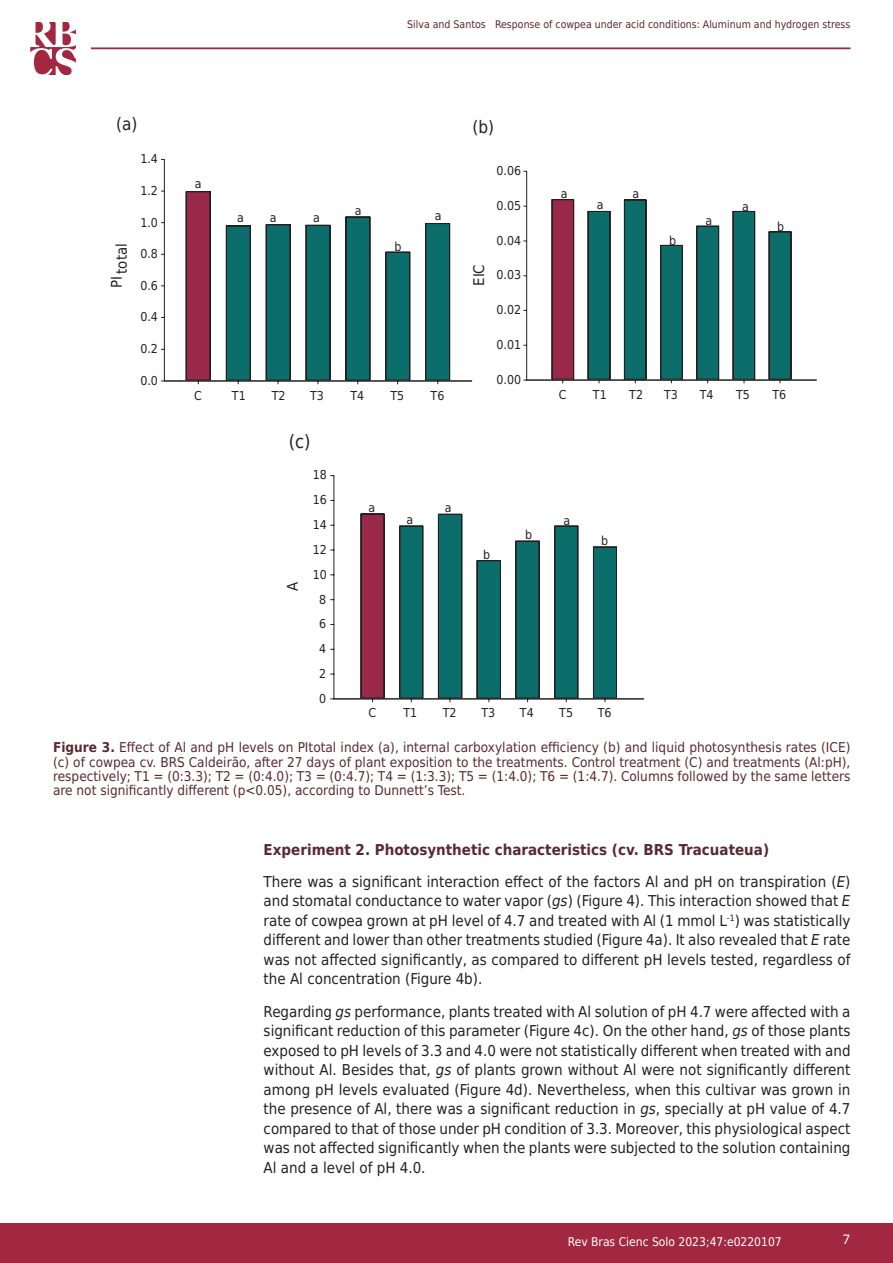
<style>
.page{position:relative;width:893px;height:1263px;background:#fff}
.page>*{position:absolute;margin:0;border:0;box-sizing:border-box;transform-origin:0 0}
.t1{font:18.45px "DejaVu Sans Condensed";color:#231f20}
.t2{font:17.25px "DejaVu Sans Condensed";color:#231f20}
.Texto__EN{font:15px/19.5px "DejaVu Sans Condensed";color:#231f20;text-align:justify}
.Subtítulo_2{font:700 15px "DejaVu Sans Condensed";color:#582931}
.t3{font:14.7px "DejaVu Sans Condensed";color:#231f20}
.Tabela_Figura_Título{font:13.5px/14.2px "DejaVu Sans Condensed";color:#582931;text-align:justify}
.t4{font:13.5px "Akkurat Pro";color:#fff}
.t5{font:12.3px "DejaVu Sans Condensed";color:#231f20}
.t6{font:12px "DejaVu Sans Condensed";color:#fff}
.t7{font:10.5px "DejaVu Sans Condensed";color:#582931}
.s1{font-weight:700}
.s2{font-style:italic}
</style>
<div class="page">
<div style="left:0;top:1223px;width:893px;height:40px;background:#a22842"></div>
<hr style="left:91px;top:47px;width:759px;height:2px;background:#a22842">
<svg style="left:30px;top:22px;width:46px;height:52px"></svg>
<div style="left:526px;top:171px;width:291px;height:209px;border:1px solid #fff"></div>
<hr style="left:526px;top:171px;width:1px;height:209px;background:#231f20">
<svg style="left:551px;top:199px;width:24px;height:184px"></svg>
<svg style="left:587px;top:211px;width:24px;height:172px"></svg>
<svg style="left:623px;top:199px;width:24px;height:184px"></svg>
<svg style="left:660px;top:244px;width:23px;height:139px"></svg>
<svg style="left:696px;top:225px;width:23px;height:158px"></svg>
<svg style="left:732px;top:211px;width:24px;height:172px"></svg>
<svg style="left:768px;top:231px;width:24px;height:152px"></svg>
<hr style="left:527px;top:380px;width:289px;height:1px;background:#231f20">
<hr style="left:164px;top:159px;width:1px;height:222px;background:#231f20">
<svg style="left:185px;top:191px;width:26px;height:193px"></svg>
<svg style="left:225px;top:225px;width:26px;height:159px"></svg>
<svg style="left:265px;top:224px;width:26px;height:160px"></svg>
<svg style="left:305px;top:224px;width:26px;height:160px"></svg>
<svg style="left:345px;top:216px;width:26px;height:168px"></svg>
<svg style="left:385px;top:251px;width:26px;height:133px"></svg>
<svg style="left:425px;top:223px;width:25px;height:161px"></svg>
<hr style="left:164px;top:380px;width:308px;height:1px;background:#231f20">
<div style="left:333px;top:475px;width:311px;height:224px;border:1px solid #fff"></div>
<hr style="left:333px;top:476px;width:1px;height:223px;background:#231f20">
<svg style="left:360px;top:513px;width:25px;height:189px"></svg>
<svg style="left:399px;top:525px;width:25px;height:177px"></svg>
<svg style="left:437px;top:513px;width:26px;height:189px"></svg>
<svg style="left:476px;top:560px;width:25px;height:142px"></svg>
<svg style="left:515px;top:540px;width:25px;height:162px"></svg>
<svg style="left:554px;top:525px;width:25px;height:177px"></svg>
<svg style="left:592px;top:546px;width:25px;height:156px"></svg>
<hr style="left:334px;top:698px;width:310px;height:1px;background:#231f20">
<p class="t2" style="left:116px;top:110px;width:23px">(a)</p>
<p class="t5" style="left:140px;top:149px;width:19px">1.4</p>
<p class="t5" style="left:140px;top:181px;width:19px">1.2</p>
<p class="t3" style="left:110px;top:288px;width:46px;rotate:-90deg">PI total</p>
<p class="t5" style="left:140px;top:212px;width:19px">1.0</p>
<p class="t5" style="left:140px;top:244px;width:19px">0.8</p>
<p class="t5" style="left:140px;top:275px;width:19px">0.6</p>
<p class="t5" style="left:140px;top:307px;width:19px">0.4</p>
<p class="t5" style="left:140px;top:339px;width:19px">0.2</p>
<p class="t5" style="left:140px;top:370px;width:19px">0.0</p>
<p class="t7" style="left:407px;top:16px;width:445px">Silva and Santos Response of cowpea under acid conditions: Aluminum and hydrogen stress</p>
<p class="t2" style="left:473px;top:113px;width:23px">(b)</p>
<p class="t5" style="left:195px;top:173px;width:8px">a</p>
<p class="t5" style="left:237px;top:208px;width:8px">a</p>
<p class="t5" style="left:270px;top:208px;width:8px">a</p>
<p class="t5" style="left:313px;top:208px;width:8px">a</p>
<p class="t5" style="left:355px;top:201px;width:8px">a</p>
<p class="t5" style="left:394px;top:237px;width:9px">b</p>
<p class="t5" style="left:435px;top:206px;width:8px">a</p>
<p class="t5" style="left:194px;top:385px;width:9px">C</p>
<p class="t5" style="left:232px;top:385px;width:15px">T1</p>
<p class="t5" style="left:272px;top:385px;width:15px">T2</p>
<p class="t5" style="left:310px;top:385px;width:15px">T3</p>
<p class="t5" style="left:350px;top:385px;width:15px">T4</p>
<p class="t5" style="left:390px;top:385px;width:15px">T5</p>
<p class="t5" style="left:431px;top:385px;width:15px">T6</p>
<p class="t1" style="left:289px;top:426px;width:23px">(c)</p>
<p class="t3" style="left:281px;top:591px;width:11px;rotate:-90deg">A</p>
<p class="t5" style="left:313px;top:465px;width:16px">18</p>
<p class="t5" style="left:313px;top:490px;width:16px">16</p>
<p class="t5" style="left:313px;top:515px;width:16px">14</p>
<p class="t5" style="left:313px;top:539px;width:16px">12</p>
<p class="t5" style="left:313px;top:564px;width:16px">10</p>
<p class="t5" style="left:319px;top:589px;width:9px">8</p>
<p class="t5" style="left:319px;top:614px;width:9px">6</p>
<p class="t5" style="left:319px;top:639px;width:9px">4</p>
<p class="t5" style="left:319px;top:663px;width:9px">2</p>
<p class="t5" style="left:319px;top:688px;width:9px">0</p>
<p class="t5" style="left:368px;top:498px;width:8px">a</p>
<p class="t5" style="left:407px;top:509px;width:8px">a</p>
<p class="t5" style="left:445px;top:498px;width:8px">a</p>
<p class="t5" style="left:497px;top:161px;width:26px">0.06</p>
<p class="t5" style="left:497px;top:196px;width:26px">0.05</p>
<p class="t3" style="left:467px;top:286px;width:23px;rotate:-90deg">EIC</p>
<p class="t5" style="left:497px;top:230px;width:26px">0.04</p>
<p class="t5" style="left:497px;top:265px;width:26px">0.03</p>
<p class="t5" style="left:497px;top:300px;width:26px">0.02</p>
<p class="t5" style="left:497px;top:335px;width:26px">0.01</p>
<p class="t5" style="left:497px;top:370px;width:26px">0.00</p>
<p class="t5" style="left:525px;top:525px;width:9px">b</p>
<p class="t5" style="left:483px;top:544px;width:9px">b</p>
<p class="t5" style="left:561px;top:184px;width:8px">a</p>
<p class="t5" style="left:597px;top:195px;width:8px">a</p>
<p class="t5" style="left:632px;top:184px;width:8px">a</p>
<p class="t5" style="left:669px;top:230px;width:9px">b</p>
<p class="t5" style="left:705px;top:211px;width:8px">a</p>
<p class="t5" style="left:742px;top:196px;width:8px">a</p>
<p class="t5" style="left:777px;top:216px;width:9px">b</p>
<p class="t5" style="left:559px;top:384px;width:9px">C</p>
<p class="t5" style="left:593px;top:384px;width:15px">T1</p>
<p class="t5" style="left:629px;top:384px;width:15px">T2</p>
<p class="t5" style="left:664px;top:384px;width:15px">T3</p>
<p class="t5" style="left:700px;top:384px;width:15px">T4</p>
<p class="t5" style="left:736px;top:384px;width:15px">T5</p>
<p class="t5" style="left:772px;top:384px;width:15px">T6</p>
<p class="t5" style="left:564px;top:511px;width:8px">a</p>
<p class="t5" style="left:601px;top:531px;width:9px">b</p>
<p class="t5" style="left:368px;top:703px;width:9px">C</p>
<p class="t5" style="left:403px;top:703px;width:15px">T1</p>
<p class="t5" style="left:443px;top:703px;width:15px">T2</p>
<p class="t5" style="left:482px;top:703px;width:15px">T3</p>
<p class="t5" style="left:520px;top:703px;width:15px">T4</p>
<p class="t5" style="left:559px;top:703px;width:15px">T5</p>
<p class="t5" style="left:598px;top:703px;width:15px">T6</p>
<p class="Tabela_Figura_Título" style="left:53px;top:740px;width:799px"><span class="s1">Figure 3.</span> Effect of Al and pH levels on PItotal index (a), internal carboxylation efficiency (b) and liquid photosynthesis rates (ICE) (c) of cowpea cv. BRS Caldeirão, after 27 days of plant exposition to the treatments. Control treatment (C) and treatments (Al:pH), respectively; T1 = (0:3.3); T2 = (0:4.0); T3 = (0:4.7); T4 = (1:3.3); T5 = (1:4.0); T6 = (1:4.7). Columns followed by the same letters are not significantly different (p&lt;0.05), according to Dunnett’s Test.</p>
<p class="Subtítulo_2" style="left:264px;top:837px;width:507px">Experiment 2. Photosynthetic characteristics (cv. BRS Tracuateua)</p>
<p class="Texto__EN" style="left:264px;top:871px;width:588px">There was a significant interaction effect of the factors Al and pH on transpiration (<span class="s2">E</span>) and stomatal conductance to water vapor (<span class="s2">gs</span>) (Figure 4). This interaction showed that <span class="s2">E </span>rate of cowpea grown at pH level of 4.7 and treated with Al (1 mmol L<sup>-1</sup>) was statistically different and lower than other treatments studied (Figure 4a). It also revealed that <span class="s2">E</span> rate was not affected significantly, as compared to different pH levels tested, regardless of the Al concentration (Figure 4b).</p>
<p class="Texto__EN" style="left:264px;top:1001px;width:588px">Regarding <span class="s2">gs</span> performance, plants treated with Al solution of pH 4.7 were affected with a significant reduction of this parameter (Figure 4c). On the other hand, <span class="s2">gs</span> of those plants exposed to pH levels of 3.3 and 4.0 were not statistically different when treated with and without Al. Besides that, <span class="s2">gs</span> of plants grown without Al were not significantly different among pH levels evaluated (Figure 4d). Nevertheless, when this cultivar was grown in the presence of Al, there was a significant reduction in <span class="s2">gs</span>, specially at pH value of 4.7 compared to that of those under pH condition of 3.3. Moreover, this physiological aspect was not affected significantly when the plants were subjected to the solution containing Al and a level of pH 4.0.</p>
<p class="t6" style="left:568px;top:1231px;width:215px">Rev Bras Cienc Solo 2023;47:e0220107</p>
<p class="t4" style="left:843px;top:1231px;width:9px">7</p>
</div>
